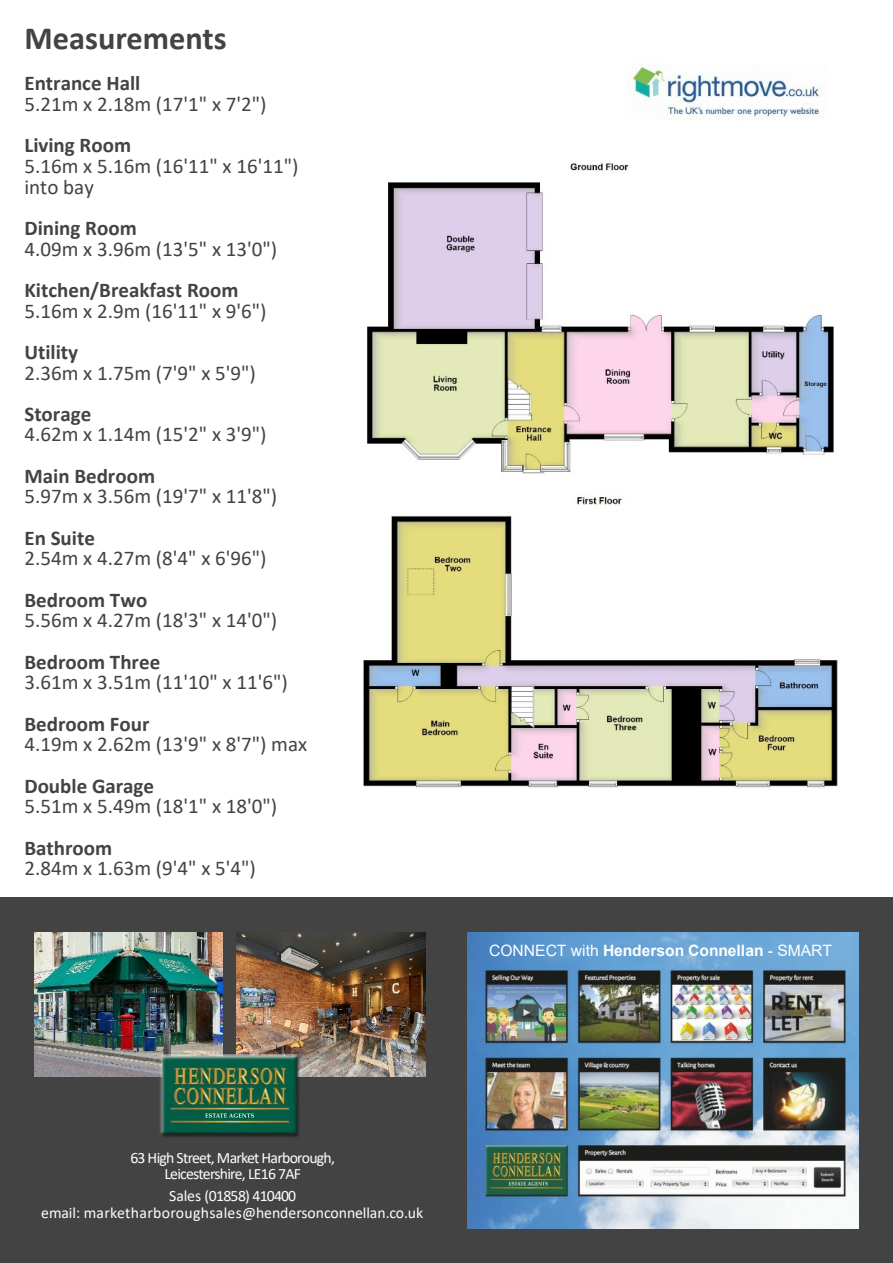
<style>
.page{position:relative;width:893px;height:1263px;background:#fff}
.page>*{position:absolute;margin:0;border:0;box-sizing:border-box;transform-origin:0 0}
.t1{font:700 32.4px "Calibri";color:#434343}
.t2{font:21px/20.7px "Calibri";color:#434343}
.t3{font:700 21px "Calibri";color:#434343}
.t4{font:15.75px/17.5px "Calibri";color:#fefefe;text-align:center}
.t5{font:15.75px/15.3px "Calibri";letter-spacing:-.045em;color:#fefefe;text-align:center}
.t6{font:700 15.6px "Arial";color:#fefefe}
.s1{font-weight:400}
</style>
<div class="page">
<div style="left:0;top:898px;width:893px;height:365px;background:#434343"></div>
<img style="left:34px;top:932px;width:189px;height:145px">
<img style="left:237px;top:932px;width:188px;height:145px">
<img style="left:159px;top:1055px;width:146px;height:82px">
<img style="left:468px;top:932px;width:391px;height:297px">
<svg style="left:205px;top:1113px;width:49px;height:5px"></svg>
<img style="left:630px;top:64px;width:194px;height:56px">
<img style="left:363px;top:163px;width:475px;height:625px">
<h1 class="t1" style="left:24px;top:25px;width:204px">Measurements</h1>
<p class="t3" style="left:24px;top:75px;width:117px">Entrance Hall</p>
<p class="t2" style="left:24px;top:95px;width:244px">5.21m x 2.18m (17'1" x 7'2")</p>
<p class="t3" style="left:24px;top:136px;width:108px">Living Room</p>
<p class="t2" style="left:24px;top:157px;width:275px">5.16m x 5.16m (16'11" x 16'11") into bay</p>
<p class="t3" style="left:24px;top:219px;width:114px">Dining Room</p>
<p class="t2" style="left:24px;top:240px;width:254px">4.09m x 3.96m (13'5" x 13'0")</p>
<p class="t3" style="left:24px;top:281px;width:216px">Kitchen/Breakfast Room</p>
<p class="t2" style="left:24px;top:302px;width:244px">5.16m x 2.9m (16'11" x 9'6")</p>
<p class="t3" style="left:24px;top:343px;width:55px">Utility</p>
<p class="t2" style="left:24px;top:364px;width:233px">2.36m x 1.75m (7'9" x 5'9")</p>
<p class="t3" style="left:24px;top:405px;width:68px">Storage</p>
<p class="t2" style="left:24px;top:426px;width:244px">4.62m x 1.14m (15'2" x 3'9")</p>
<p class="t3" style="left:24px;top:467px;width:132px">Main Bedroom</p>
<p class="t2" style="left:24px;top:488px;width:254px">5.97m x 3.56m (19'7" x 11'8")</p>
<p class="t3" style="left:24px;top:529px;width:72px">En Suite</p>
<p class="t2" style="left:24px;top:550px;width:244px">2.54m x 4.27m (8'4" x 6'96")</p>
<p class="t3" style="left:24px;top:591px;width:124px">Bedroom Two</p>
<p class="t2" style="left:24px;top:612px;width:254px">5.56m x 4.27m (18'3" x 14'0")</p>
<p class="t3" style="left:24px;top:653px;width:137px">Bedroom Three</p>
<p class="t2" style="left:24px;top:674px;width:265px">3.61m x 3.51m (11'10" x 11'6")</p>
<p class="t3" style="left:24px;top:715px;width:127px">Bedroom Four</p>
<p class="t2" style="left:24px;top:736px;width:284px">4.19m x 2.62m (13'9" x 8'7") max</p>
<p class="t3" style="left:24px;top:777px;width:131px">Double Garage</p>
<p class="t2" style="left:24px;top:798px;width:254px">5.51m x 5.49m (18'1" x 18'0")</p>
<p class="t3" style="left:24px;top:839px;width:89px">Bathroom</p>
<p class="t2" style="left:24px;top:860px;width:233px">2.84m x 1.63m (9'4" x 5'4")</p>
<p class="t6" style="left:489px;top:944px;width:344px"><span class="s1">CONNECT with</span> Henderson Connellan <span class="s1">- SMART</span></p>
<p class="t5" style="left:130px;top:1152px;width:206px">63 High Street, Market Harborough,<br>Leicestershire, LE16 7AF</p>
<p class="t4" style="left:41px;top:1188px;width:384px">Sales (01858) 410400<br>email: marketharboroughsales@hendersonconnellan.co.uk</p>
</div>
